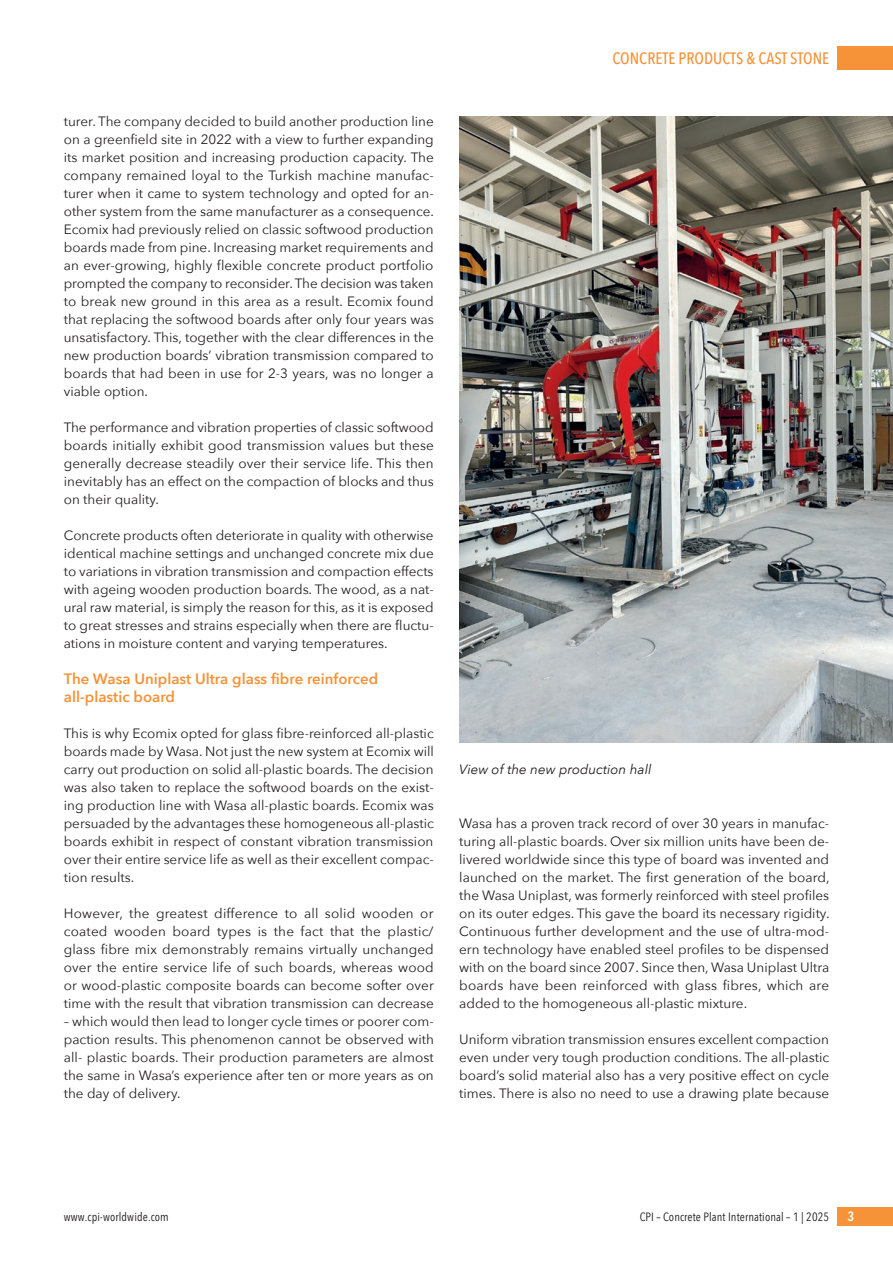
<style>
.page{position:relative;width:893px;height:1263px;background:#fff}
.page>*{position:absolute;margin:0;border:0;box-sizing:border-box;transform-origin:0 0}
.t1{font:500 16.5px "Avenir Next Condensed";color:#f69238}
.t2{font:600 15px/18px "Avenir Next";color:#f69238}
.t3{font:13.5px/18px "Avenir Next";color:#231f20;text-align:justify}
.t4{font:italic 13.5px "Avenir Next";color:#231f20}
.t5{font:600 13.5px "Avenir Next Condensed";color:#fff}
.t6{font:12px "Avenir Next Condensed";letter-spacing:.01em;color:#231f20}
</style>
<div class="page">
<div style="left:838px;top:47px;width:55px;height:23px;background:#f69238"></div>
<div style="left:838px;top:1208px;width:55px;height:18px;background:#f69238"></div>
<img style="left:459px;top:117px;width:434px;height:626px">
<p class="t3" style="left:64px;top:112px;width:372px">turer. The company decided to build another production line on a greenfield site in 2022 with a view to further expanding its market position and increasing production capacity. The company remained loyal to the Turkish machine manufac&shy;turer when it came to system technology and opted for an&shy;other system from the same manufacturer as a consequence.<br>Ecomix had previously relied on classic softwood production boards made from pine. Increasing market requirements and an ever-growing, highly flexible concrete product portfolio prompted the company to reconsider. The decision was taken to break new ground in this area as a result. Ecomix found that replacing the softwood boards after only four years was unsatisfactory. This, together with the clear differences in the new production boards’ vibration transmission compared to boards that had been in use for 2-3 years, was no longer a viable option.</p>
<p class="t3" style="left:64px;top:418px;width:372px">The performance and vibration properties of classic softwood boards initially exhibit good transmission values but these generally decrease steadily over their service life. This then inevitably has an effect on the compaction of blocks and thus on their quality.</p>
<p class="t3" style="left:64px;top:526px;width:371px">Concrete products often deteriorate in quality with otherwise identical machine settings and unchanged concrete mix due to variations in vibration transmission and compaction effects with ageing wooden production boards. The wood, as a nat&shy;ural raw material, is simply the reason for this, as it is exposed to great stresses and strains especially when there are fluctu&shy;ations in moisture content and varying temperatures.</p>
<p class="t2" style="left:64px;top:669px;width:316px">The Wasa Uniplast Ultra glass fibre reinforced all-plastic board</p>
<p class="t3" style="left:64px;top:724px;width:372px">This is why Ecomix opted for glass fibre-reinforced all-plastic boards made by Wasa. Not just the new system at Ecomix will carry out production on solid all-plastic boards. The decision was also taken to replace the softwood boards on the exist&shy;ing production line with Wasa all-plastic boards. Ecomix was persuaded by the advantages these homogeneous all-plastic boards exhibit in respect of constant vibration transmission over their entire service life as well as their excellent compac&shy;tion results.</p>
<p class="t3" style="left:64px;top:904px;width:372px">However, the greatest difference to all solid wooden or coated wooden board types is the fact that the plastic/ glass fibre mix demonstrably remains virtually unchanged over the entire service life of such boards, whereas wood or wood-plastic composite boards can become softer over time with the result that vibration transmission can decrease</p>
<p class="t3" style="left:64px;top:1012px;width:372px">– which would then lead to longer cycle times or poorer com&shy;paction results. This phenomenon cannot be observed with all- plastic boards. Their production parameters are almost the same in Wasa’s experience after ten or more years as on the day of delivery.</p>
<p class="t1" style="left:612px;top:49px;width:218px">CONCRETE PRODUCTS &amp; CAST STONE</p>
<p class="t4" style="left:459px;top:758px;width:194px">View of the new production hall</p>
<p class="t3" style="left:459px;top:814px;width:372px">Wasa has a proven track record of over 30 years in manufac&shy;turing all-plastic boards. Over six million units have been de&shy;livered worldwide since this type of board was invented and launched on the market. The first generation of the board, the Wasa Uniplast, was formerly reinforced with steel profiles on its outer edges. This gave the board its necessary rigidity.<br>Continuous further development and the use of ultra-mod&shy;ern technology have enabled steel profiles to be dispensed with on the board since 2007. Since then, Wasa Uniplast Ultra boards have been reinforced with glass fibres, which are added to the homogeneous all-plastic mixture.</p>
<p class="t3" style="left:459px;top:1030px;width:371px">Uniform vibration transmission ensures excellent compaction even under very tough production conditions. The all-plastic board’s solid material also has a very positive effect on cycle times. There is also no need to use a drawing plate because</p>
<p class="t6" style="left:64px;top:1207px;width:107px">www.cpi-worldwide.com</p>
<p class="t6" style="left:640px;top:1207px;width:191px">CPI – Concrete Plant International – 1 | 2025</p>
<p class="t5" style="left:847px;top:1205px;width:8px">3</p>
</div>
